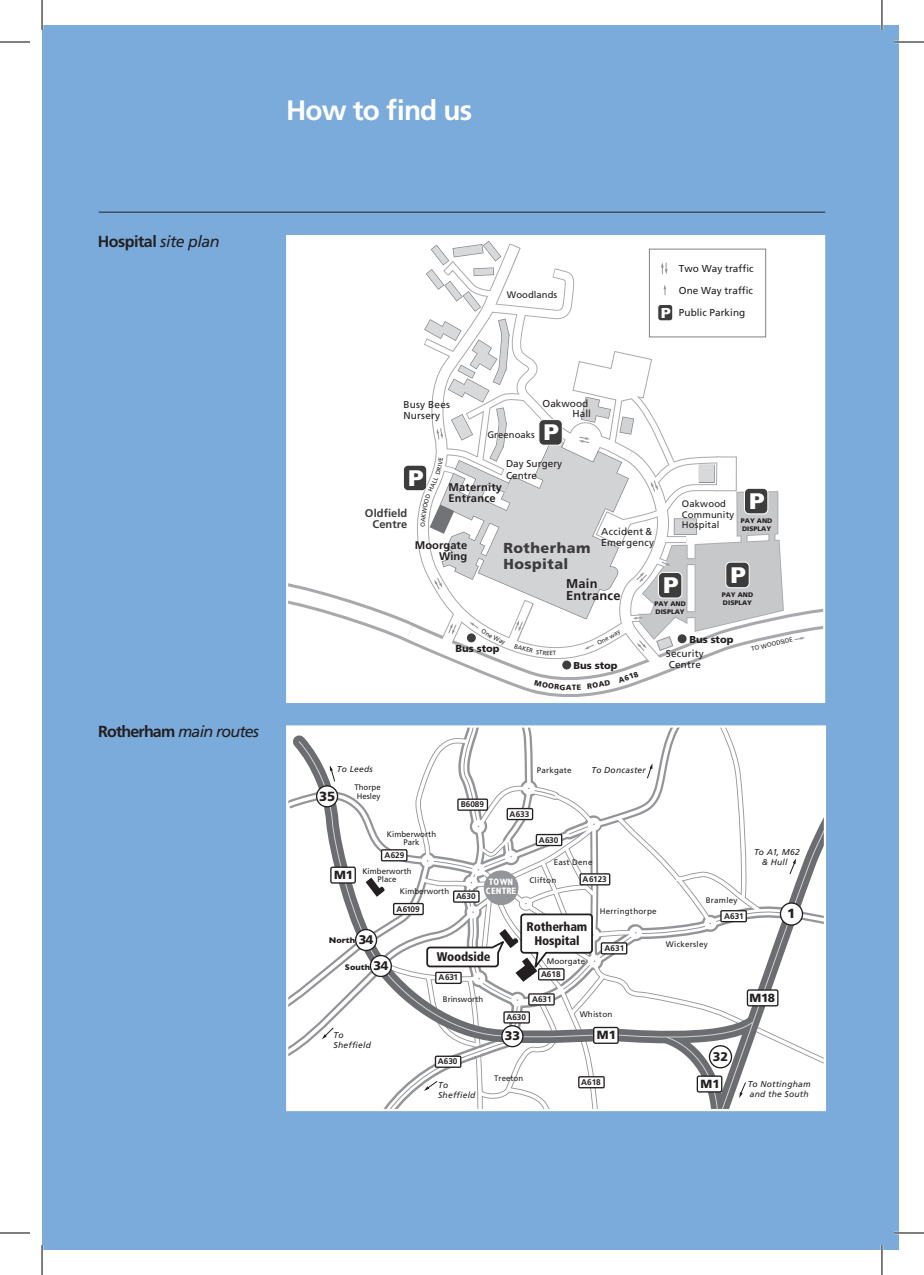
<style>
.page{position:relative;width:924px;height:1275px;background:#fff}
.page>*{position:absolute;margin:0;border:0;box-sizing:border-box;transform-origin:0 0}
.t1{font:700 28px "Frutiger";letter-spacing:-.03em;color:#fff}
.t2{font:700 23.4px "Gill Sans";color:#fff}
.t3{font:italic 16px "Frutiger";letter-spacing:-.05em;color:#231f20}
.t4{font:700 16px "Frutiger";letter-spacing:-.03em;color:#231f20}
.t5{font:700 15px "Gill Sans";color:#fff}
.t6{font:900 14.4px/15.6px "Frutiger";letter-spacing:.03em;color:#3c3c3d}
.t7{font:900 13.2px "Frutiger";color:#231f20}
.t8{font:700 12.8px/11.8px "Frutiger";letter-spacing:.02em;color:#231f20}
.t9{font:900 condensed 12.6px/14.4px "Frutiger";letter-spacing:-.015em;color:#231f20;text-align:center}
.t10{font:900 12.6px "Frutiger";letter-spacing:-.02em;color:#231f20}
.t11{font:900 11.8px "Frutiger";color:#231f20}
.t12{font:700 11.2px/11.2px "Frutiger";letter-spacing:.02em;color:#231f20;text-align:right}
.t13{font:700 11.2px/11.2px "Frutiger";letter-spacing:.005em;color:#3c3c3d;text-align:right}
.t14{font:10px/11.8px "Frutiger";color:#231f20}
.t15{font:10px/10.6px "Frutiger";letter-spacing:.02em;color:#231f20}
.t16{font:900 10px "Frutiger";letter-spacing:-.005em;color:#231f20}
.t17{font:9.4px/10.6px "Frutiger";letter-spacing:.02em;color:#231f20}
.t18{font:700 condensed 9.4px/8.8px "Gill Sans";letter-spacing:-.01em;color:#fff;text-align:center}
.t19{font:italic 8.6px/10.4px "Frutiger";letter-spacing:.03em;color:#231f20}
.t20{font:700 8.4px "Gill Sans";color:#231f20}
.t21{font:700 8.2px "Frutiger";color:#231f20}
.t22{font:8px/8px "Frutiger";letter-spacing:.005em;color:#231f20;text-align:center}
.t23{font:8px "Frutiger";letter-spacing:.03em;color:#231f20}
.t24{font:900 7.6px "Frutiger";color:#231f20}
.t25{font:900 6.6px/8px "Frutiger";color:#231f20}
.t26{font:6.2px "Frutiger";color:#231f20}
.s1{font-weight:400;font-style:italic}
.s2{font-weight:700;font-style:normal}
</style>
<div class="page">
<div style="left:42px;top:25px;width:856px;height:1225px;background:#7aabdb"></div>
<hr style="left:99px;top:212px;width:725px;height:1px;background:#231f20">
<svg style="left:289px;top:728px;width:533px;height:380px;background:#ececed"></svg>
<div style="left:286px;top:725px;width:539px;height:386px;border:2px solid #fff"></div>
<hr style="left:893px;top:41px;width:30px;height:2px;background:#fff">
<hr style="left:893px;top:1231px;width:30px;height:3px;background:#fff">
<hr style="left:880px;top:0;width:2px;height:30px;background:#fff">
<hr style="left:880px;top:1245px;width:2px;height:30px;background:#fff">
<hr style="left:0;top:42px;width:30px;height:1px;background:#000">
<hr style="left:893px;top:42px;width:30px;height:1px;background:#000">
<hr style="left:0;top:1232px;width:30px;height:1px;background:#000">
<hr style="left:893px;top:1232px;width:30px;height:1px;background:#000">
<hr style="left:42px;top:0;width:1px;height:30px;background:#000">
<hr style="left:42px;top:1245px;width:1px;height:30px;background:#000">
<hr style="left:881px;top:0;width:1px;height:30px;background:#000">
<hr style="left:881px;top:1245px;width:1px;height:30px;background:#000">
<svg style="left:287px;top:240px;width:536px;height:462px;background:#f2f2f2"></svg>
<h1 class="t1" style="left:286px;top:94px;width:187px">How to find us</h1>
<h3 class="t4" style="left:98px;top:232px;width:123px">Hospital <span class="s1">site plan</span></h3>
<h3 class="t3" style="left:98px;top:722px;width:162px"><span class="s2">Rotherham</span> main routes</h3>
<p class="t17" style="left:506px;top:289px;width:52px">Woodlands</p>
<p class="t15" style="left:403px;top:399px;width:48px">Busy Bees<br>Nursery</p>
<p class="t14" style="left:542px;top:398px;width:50px;line-height:10.2px;text-align:right">Oakwood<br>Hall</p>
<p class="t17" style="left:487px;top:430px;width:49px">Greenoaks</p>
<h2 class="t2" style="left:542px;top:414px;width:18px">P</h2>
<h3 class="t5" style="left:660px;top:301px;width:12px">P</h3>
<p class="t14" style="left:678px;top:262px;width:76px">Two Way traffic</p>
<p class="t14" style="left:678px;top:285px;width:75px">One Way traffic</p>
<p class="t14" style="left:678px;top:307px;width:68px">Public Parking</p>
<p class="t14" style="left:506px;top:457px;width:58px">Day Surgery<br>Centre</p>
<h2 class="t2" style="left:407px;top:459px;width:18px">P</h2>
<h3 class="t12" style="left:448px;top:481px;width:55px;text-align:left">Maternity<br>Entrance</h3>
<h2 class="t2" style="left:748px;top:482px;width:18px">P</h2>
<h3 class="t13" style="left:365px;top:507px;width:44px">Oldfield<br>Centre</h3>
<p class="t17" style="left:681px;top:498px;width:54px">Oakwood<br>Community<br>Hospital</p>
<p class="t25" style="left:740px;top:516px;width:33px">PAY AND<br>DISPLAY</p>
<p class="t15" style="left:601px;top:526px;width:54px">Accident &amp;<br>Emergency</p>
<h3 class="t12" style="left:414px;top:539px;width:54px">Moorgate<br>Wing</h3>
<h3 class="t6" style="left:503px;top:540px;width:89px">Rotherham<br>Hospital</h3>
<h2 class="t2" style="left:729px;top:556px;width:18px">P</h2>
<h2 class="t2" style="left:662px;top:566px;width:18px">P</h2>
<h3 class="t8" style="left:566px;top:578px;width:56px">Main<br>Entrance</h3>
<p class="t25" style="left:721px;top:590px;width:33px">PAY AND<br>DISPLAY</p>
<p class="t25" style="left:654px;top:600px;width:33px">PAY AND<br>DISPLAY</p>
<p class="t16" style="left:455px;top:643px;width:45px">Bus stop</p>
<p class="t16" style="left:573px;top:659px;width:45px">Bus stop</p>
<p class="t24" style="left:565px;top:682px;width:7px">A</p>
<p class="t16" style="left:689px;top:633px;width:45px">Bus stop</p>
<p class="t15" style="left:665px;top:648px;width:40px">Security<br>Centre</p>
<p class="t26" style="left:750px;top:645px;width:44px;rotate:-12deg">TO WOODSIDE</p>
<p class="t19" style="left:337px;top:764px;width:38px">To Leeds</p>
<p class="t22" style="left:536px;top:766px;width:36px">Parkgate</p>
<p class="t19" style="left:591px;top:764px;width:56px">To Doncaster</p>
<h3 class="t7" style="left:319px;top:788px;width:18px">35</h3>
<p class="t22" style="left:354px;top:783px;width:28px;line-height:9px;text-align:left">Thorpe<br>Hesley</p>
<p class="t22" style="left:387px;top:830px;width:51px">Kimberworth<br>Park</p>
<p class="t21" style="left:460px;top:799px;width:25px">B6089</p>
<p class="t21" style="left:509px;top:809px;width:21px">A633</p>
<p class="t21" style="left:538px;top:835px;width:21px">A630</p>
<h3 class="t11" style="left:334px;top:867px;width:21px">M1</h3>
<p class="t21" style="left:384px;top:850px;width:22px">A629</p>
<p class="t22" style="left:362px;top:867px;width:51px">Kimberworth<br>Place</p>
<p class="t22" style="left:400px;top:886px;width:51px">Kimberworth</p>
<p class="t21" style="left:456px;top:891px;width:21px">A630</p>
<p class="t21" style="left:396px;top:904px;width:25px">A6109</p>
<h3 class="t10" style="left:358px;top:932px;width:16px">34</h3>
<p class="t20" style="left:328px;top:933px;width:28px">North</p>
<p class="t18" style="left:485px;top:878px;width:32px">TOWN<br>CENTRE</p>
<h3 class="t10" style="left:373px;top:958px;width:16px">34</h3>
<p class="t20" style="left:344px;top:960px;width:27px">South</p>
<h3 class="t9" style="left:436px;top:949px;width:55px">Woodside</h3>
<p class="t21" style="left:438px;top:972px;width:21px">A631</p>
<p class="t22" style="left:442px;top:995px;width:42px">Brinsworth</p>
<p class="t23" style="left:553px;top:857px;width:40px">East Dene</p>
<p class="t23" style="left:529px;top:875px;width:28px">Clifton</p>
<p class="t21" style="left:582px;top:874px;width:26px">A6123</p>
<h3 class="t9" style="left:526px;top:919px;width:62px">Rotherham<br>Hospital</h3>
<p class="t22" style="left:546px;top:957px;width:40px">Moorgate</p>
<p class="t21" style="left:540px;top:969px;width:21px">A618</p>
<p class="t21" style="left:532px;top:994px;width:21px">A631</p>
<p class="t23" style="left:599px;top:906px;width:58px">Herringthorpe</p>
<p class="t21" style="left:604px;top:943px;width:21px">A631</p>
<p class="t19" style="left:333px;top:1030px;width:39px;line-height:9.8px">To<br>Sheffield</p>
<p class="t21" style="left:437px;top:1056px;width:21px">A630</p>
<p class="t19" style="left:438px;top:1079px;width:39px;line-height:9.8px">To<br>Sheffield</p>
<p class="t21" style="left:506px;top:1012px;width:21px">A630</p>
<h3 class="t10" style="left:504px;top:1028px;width:17px">33</h3>
<p class="t22" style="left:494px;top:1074px;width:30px">Treeton</p>
<p class="t23" style="left:579px;top:1009px;width:34px">Whiston</p>
<h3 class="t11" style="left:596px;top:1027px;width:21px">M1</h3>
<p class="t21" style="left:581px;top:1077px;width:21px">A618</p>
<p class="t19" style="left:753px;top:846px;width:47px;text-align:center">To A1, M62 &amp; Hull</p>
<p class="t23" style="left:705px;top:896px;width:33px">Bramley</p>
<p class="t23" style="left:665px;top:939px;width:43px">Wickersley</p>
<p class="t21" style="left:723px;top:911px;width:21px">A631</p>
<h3 class="t7" style="left:786px;top:905px;width:10px">1</h3>
<h3 class="t10" style="left:712px;top:1049px;width:17px">32</h3>
<h3 class="t11" style="left:700px;top:1076px;width:21px">M1</h3>
<h3 class="t11" style="left:749px;top:990px;width:27px">M18</h3>
<p class="t19" style="left:747px;top:1078px;width:65px">To Nottingham and the South</p>
</div>
